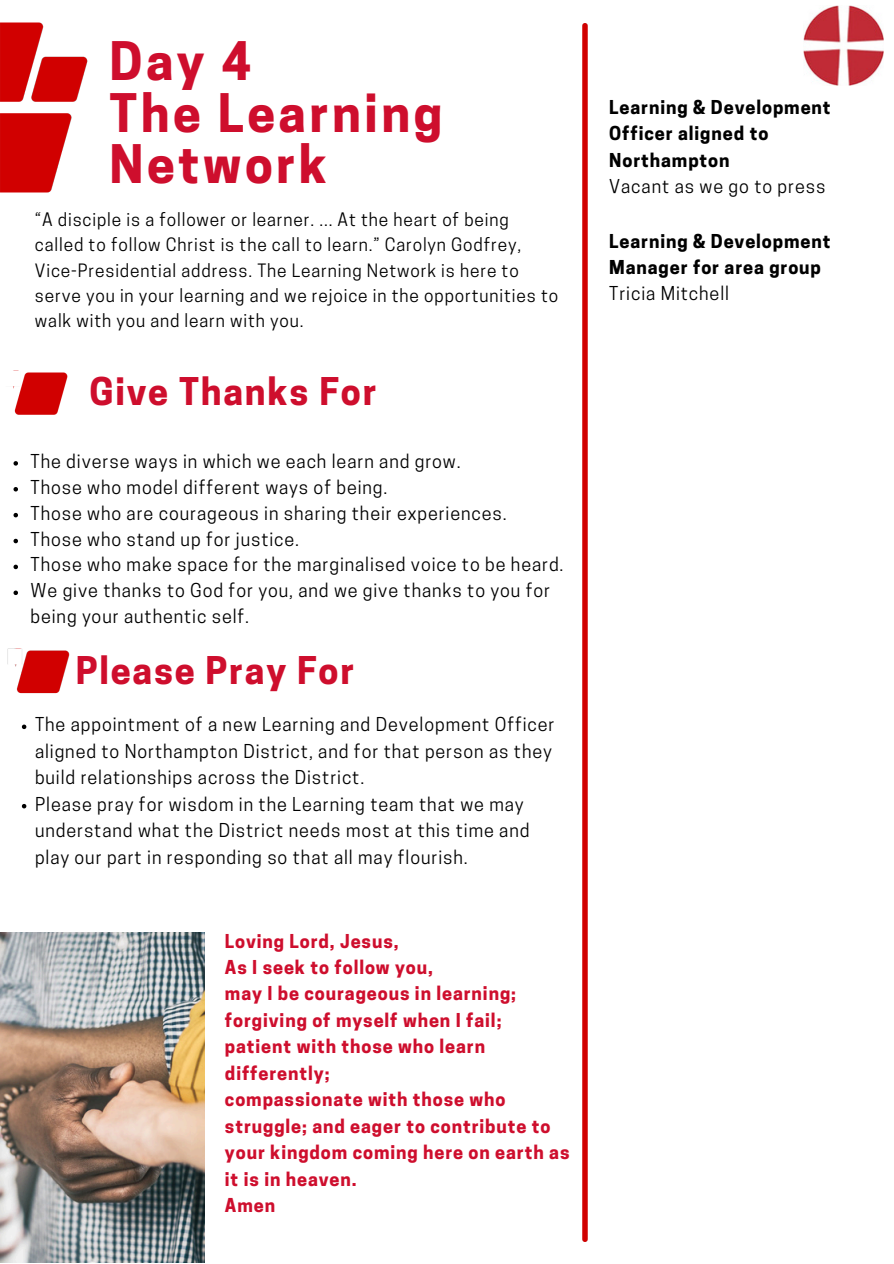
<style>
.page{position:relative;width:894px;height:1264px;background:#fff}
.page>*{position:absolute;margin:0;border:0;box-sizing:border-box;transform-origin:0 0}
.t1{font:700 49.8px/51.8px "Cooper Hewitt";letter-spacing:.07em;color:#ce0e2d}
.t2{font:700 35.85px "Cooper Hewitt";letter-spacing:.05em;color:#ce0e2d}
.t3{font:18px/26.4px "Cooper Hewitt";letter-spacing:.05em;color:#000}
.t4{font:700 18px/26.4px "Cooper Hewitt";letter-spacing:.05em;color:#ce0e2d}
.t5{font:700 18px/26.2px "Cooper Hewitt";letter-spacing:.05em;color:#000}
.t6{font:17.25px/25.3px "Cooper Hewitt";letter-spacing:.05em;color:#000}
.s1{font-weight:400}
</style>
<div class="page">
<img style="left:0;top:932px;width:205px;height:330px">
<img style="left:803px;top:5px;width:80px;height:80px">
<img style="left:0;top:22px;width:88px;height:171px">
<img style="left:13px;top:370px;width:55px;height:45px">
<img style="left:7px;top:648px;width:63px;height:46px">
<img style="left:582px;top:24px;width:5px;height:1217px">
<svg style="left:13px;top:461px;width:5px;height:4px"></svg>
<svg style="left:13px;top:487px;width:5px;height:4px"></svg>
<svg style="left:13px;top:513px;width:5px;height:4px"></svg>
<svg style="left:13px;top:539px;width:5px;height:4px"></svg>
<svg style="left:13px;top:564px;width:5px;height:5px"></svg>
<svg style="left:13px;top:590px;width:5px;height:5px"></svg>
<svg style="left:22px;top:724px;width:4px;height:5px"></svg>
<svg style="left:22px;top:804px;width:4px;height:4px"></svg>
<p class="t1" style="left:109px;top:42px;width:334px">Day 4<br>The Learning<br>Network</p>
<h3 class="t6" style="left:35px;top:209px;width:524px">“A disciple is a follower or learner. ... At the heart of being called to follow Christ is the call to learn.” Carolyn Godfrey, Vice-Presidential address. The Learning Network is here to serve you in your learning and we rejoice in the opportunities to walk with you and learn with you.</h3>
<p class="t2" style="left:89px;top:377px;width:288px">Give Thanks For</p>
<p class="t3" style="left:31px;top:450px;width:431px">The diverse ways in which we each learn and grow.</p>
<p class="t3" style="left:31px;top:476px;width:358px">Those who model different ways of being.</p>
<p class="t3" style="left:31px;top:502px;width:477px">Those who are courageous in sharing their experiences.</p>
<p class="t3" style="left:31px;top:528px;width:270px">Those who stand up for justice.</p>
<p class="t3" style="left:31px;top:553px;width:534px">Those who make space for the marginalised voice to be heard.</p>
<h2 class="t3" style="left:31px;top:580px;width:521px;line-height:25.8px">We give thanks to God for you, and we give thanks to you for being your authentic self.</h2>
<h3 class="t2" style="left:76px;top:657px;width:280px">Please Pray For</h3>
<p class="t3" style="left:35px;top:713px;width:521px">The appointment of a new Learning and Development Officer aligned to Northampton District, and for that person as they build relationships across the District.</p>
<p class="t3" style="left:35px;top:793px;width:496px">Please pray for wisdom in the Learning team that we may understand what the District needs most at this time and play our part in responding so that all may flourish.</p>
<h3 class="t4" style="left:225px;top:929px;width:346px">Loving Lord, Jesus,<br>As I seek to follow you,<br>may I be courageous in learning; forgiving of myself when I fail; patient with those who learn differently;<br>compassionate with those who struggle; and eager to contribute to your kingdom coming here on earth as it is in heaven.<br>Amen</h3>
<p class="t5" style="left:609px;top:96px;width:223px">Learning &amp; Development<br>Officer aligned to<br>Northampton<br><span class="s1">Vacant as we go to press</span></p>
<p class="t5" style="left:609px;top:231px;width:223px;line-height:25.8px">Learning &amp; Development<br>Manager for area group<br><span class="s1">Tricia Mitchell</span></p>
</div>
